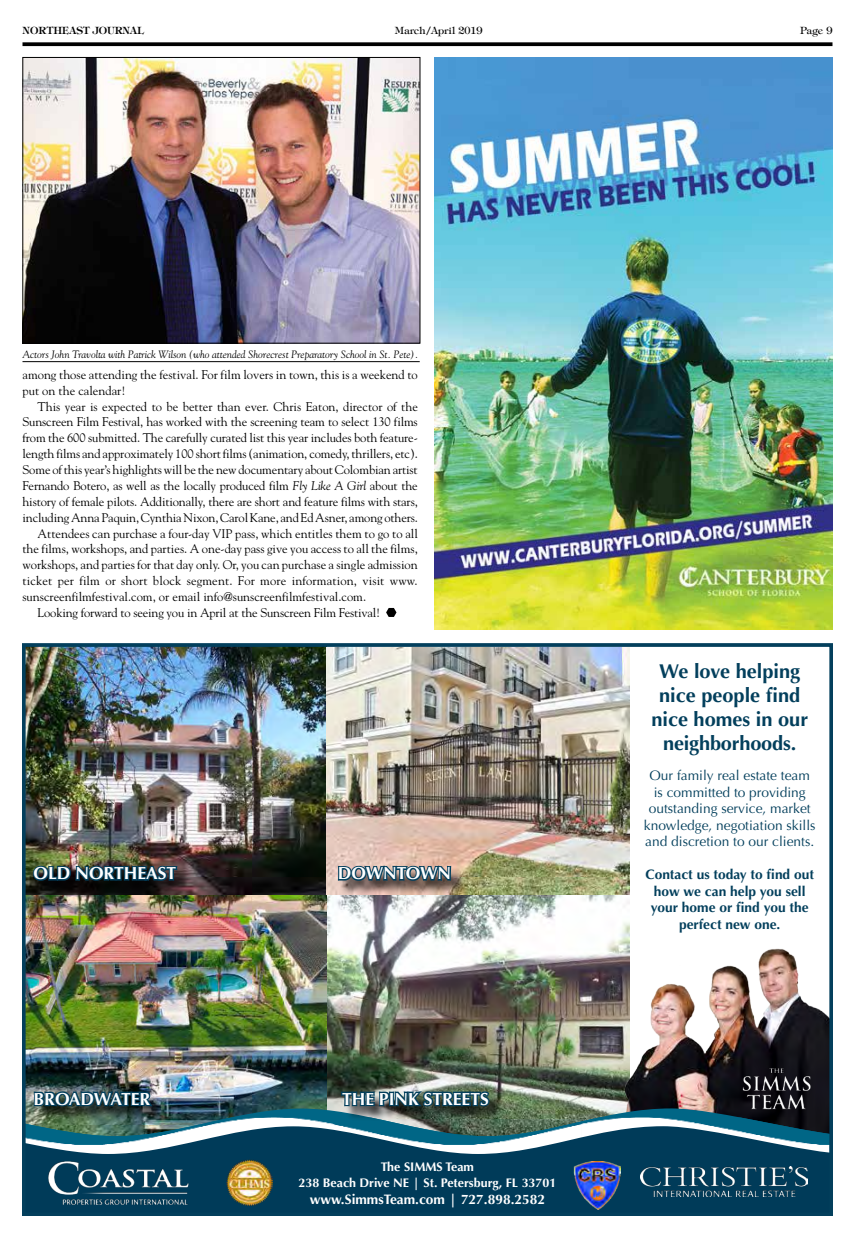
<style>
.page{position:relative;width:855px;height:1238px;background:#fff}
.page>*{position:absolute;margin:0;border:0;box-sizing:border-box;transform-origin:0 0}
.t1{font:700 20px/24px "Optima";color:#033f5c;text-align:center}
.t2{font:700 17.5px "Optima";color:#fff}
.t3{font:13.75px/16.5px "Optima";color:#033f5c;text-align:center}
.t4{font:700 13.75px/16.5px "Optima";color:#033f5c;text-align:center}
.t5{font:700 13.75px "Optima";color:#fff}
.t6{font:12.5px/15.6px "Goudy";letter-spacing:-.01em;color:#000}
.t7{font:12.5px "Goudy";letter-spacing:.01em;color:#000}
.t8{font:700 12.5px/16.5px "Optima";color:#fff;text-align:center}
.t9{font:italic 10.62px "Goudy";letter-spacing:-.005em;color:#000}
.t10{font:10px "Tiffany";color:#000}
.t11{font:600 10px "Tiffany";color:#000}
.s1{font-style:italic}
</style>
<div class="page">
<svg style="left:22px;top:42px;width:810px;height:4px;background:#151515"></svg>
<svg style="left:386px;top:608px;width:11px;height:9px"></svg>
<img style="left:24px;top:59px;width:394px;height:282px">
<div style="left:22px;top:57px;width:398px;height:286px;border:1px solid #000"></div>
<hr style="left:22px;top:361px;width:398px;height:1px;background:#000">
<img style="left:326px;top:895px;width:304px;height:213px">
<img style="left:618px;top:944px;width:209px;height:164px">
<img style="left:27px;top:648px;width:299px;height:460px">
<img style="left:741px;top:1067px;width:70px;height:41px">
<img style="left:326px;top:648px;width:304px;height:247px">
<img style="left:27px;top:1108px;width:800px;height:15px">
<img style="left:27px;top:1123px;width:59px;height:3px">
<img style="left:86px;top:1117px;width:741px;height:9px">
<svg style="left:27px;top:1126px;width:800px;height:84px;background:#1e556e"></svg>
<img style="left:48px;top:1160px;width:141px;height:44px">
<img style="left:640px;top:1166px;width:168px;height:30px">
<img style="left:226px;top:1159px;width:47px;height:46px">
<img style="left:574px;top:1161px;width:46px;height:48px">
<div style="left:36px;top:1093px;width:131px;height:28px;background:#000;opacity:.75"></div>
<img style="left:33px;top:1081px;width:122px;height:39px">
<div style="left:35px;top:868px;width:158px;height:28px;background:#000;opacity:.75"></div>
<svg style="left:31px;top:864px;width:147px;height:18px;background:#173844"></svg>
<div style="left:343px;top:1093px;width:162px;height:28px;background:#000;opacity:.75"></div>
<svg style="left:340px;top:1089px;width:151px;height:19px;background:#2d545f"></svg>
<div style="left:340px;top:867px;width:127px;height:29px;background:#000;opacity:.75"></div>
<svg style="left:337px;top:856px;width:115px;height:39px;background:#878281"></svg>
<div style="left:22px;top:643px;width:810px;height:572px;border:4px solid #033f5c"></div>
<img style="left:435px;top:58px;width:397px;height:571px">
<p class="t11" style="left:22px;top:24px;width:123px">NORTHEAST JOURNAL</p>
<p class="t10" style="left:395px;top:24px;width:89px">March/April 2019</p>
<p class="t10" style="left:800px;top:24px;width:34px">Page 9</p>
<p class="t9" style="left:22px;top:348px;width:397px">Actors John Travolta with Patrick Wilson (who attended Shorecrest Preparatory School in St. Pete).</p>
<p class="t6" style="left:22px;top:366px;width:397px">among those attending the festival. For film lovers in town, this is a weekend to put on the calendar!</p>
<p class="t6" style="left:38px;top:398px;width:382px">This year is expected to be better than ever. Chris Eaton, director of the</p>
<p class="t6" style="left:22px;top:414px;width:397px">Sunscreen Film Festival, has worked with the screening team to select 130 films</p>
<p class="t6" style="left:22px;top:430px;width:397px">from the 600 submitted. The carefully curated list this year includes both feature-</p>
<p class="t6" style="left:22px;top:445px;width:397px">length films and approximately 100 short films (animation, comedy, thrillers, etc).</p>
<p class="t6" style="left:22px;top:461px;width:397px">Some of this year’s highlights will be the new documentary about Colombian artist</p>
<p class="t6" style="left:22px;top:477px;width:397px">Fernando Botero, as well as the locally produced film <span class="s1">Fly Like A Girl</span> about the</p>
<p class="t6" style="left:22px;top:493px;width:397px">history of female pilots. Additionally, there are short and feature films with stars,</p>
<p class="t6" style="left:22px;top:509px;width:397px">including Anna Paquin, Cynthia Nixon, Carol Kane, and Ed Asner, among others.</p>
<p class="t6" style="left:38px;top:525px;width:382px">Attendees can purchase a four-day VIP pass, which entitles them to go to all</p>
<p class="t6" style="left:22px;top:541px;width:397px">the films, workshops, and parties. A one-day pass give you access to all the films,</p>
<p class="t6" style="left:22px;top:557px;width:397px">workshops, and parties for that day only. Or, you can purchase a single admission</p>
<p class="t7" style="left:22px;top:573px;width:397px">ticket per film or short block segment. For more information, visit www.</p>
<p class="t6" style="left:22px;top:588px;width:345px">sunscreenfilmfestival.com, or email info@sunscreenfilmfestival.com.</p>
<p class="t6" style="left:38px;top:604px;width:344px">Looking forward to seeing you in April at the Sunscreen Film Festival!</p>
<h2 class="t2" style="left:34px;top:863px;width:144px">OLD NORTHEAST</h2>
<h2 class="t2" style="left:34px;top:1088px;width:118px">BROADWATER</h2>
<h2 class="t2" style="left:338px;top:863px;width:115px">DOWNTOWN</h2>
<h2 class="t2" style="left:342px;top:1088px;width:148px">THE PINK STREETS</h2>
<p class="t8" style="left:299px;top:1158px;width:259px">The SIMMS Team<br>238 Beach Drive NE | St. Petersburg, FL 33701</p>
<p class="t5" style="left:310px;top:1191px;width:237px">www.SimmsTeam.com | 727.898.2582</p>
<h1 class="t1" style="left:651px;top:659px;width:158px">We love helping nice people find nice homes in our neighborhoods.</h1>
<p class="t3" style="left:644px;top:767px;width:173px">Our family real estate team is committed to providing outstanding service, market knowledge, negotiation skills and discretion to our clients.</p>
<p class="t4" style="left:646px;top:866px;width:170px">Contact us today to find out how we can help you sell your home or find you the perfect new one.</p>
</div>
